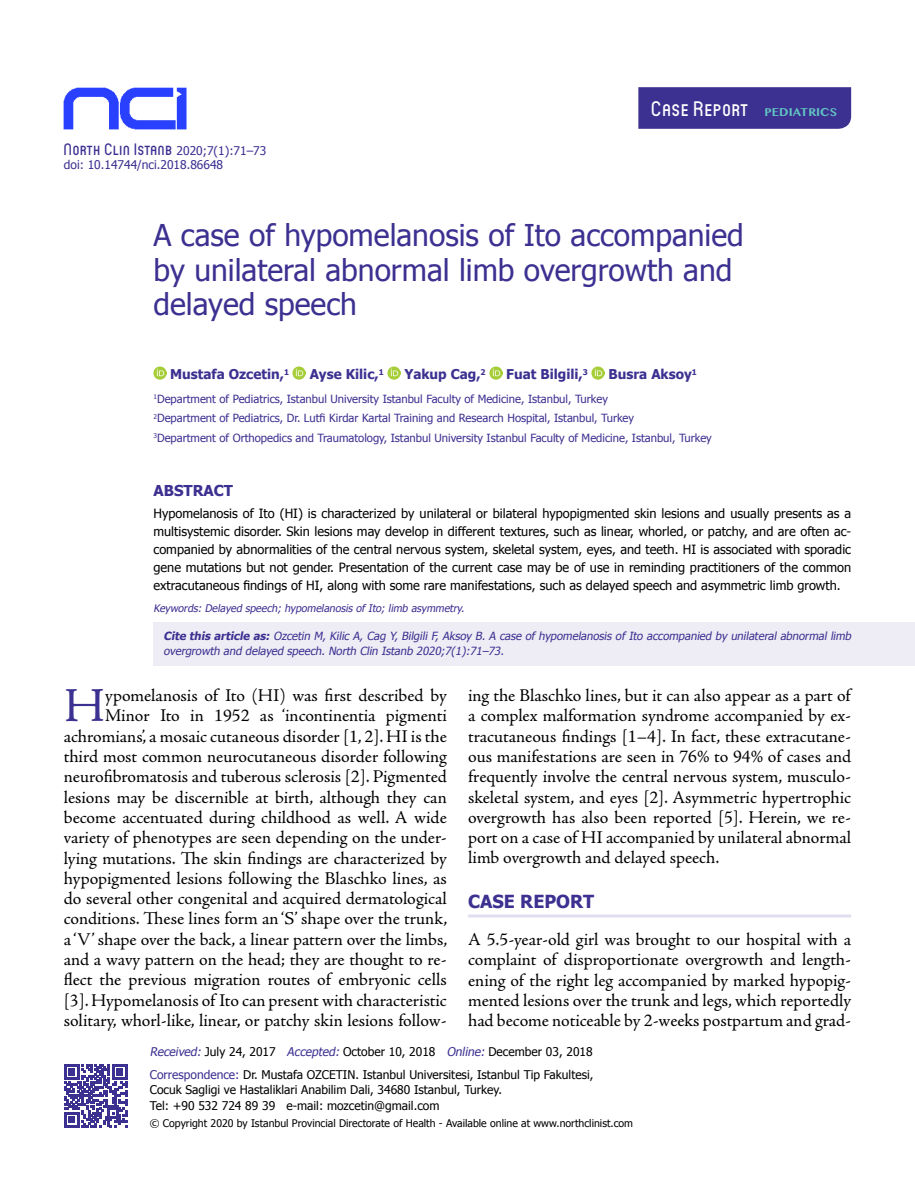
<style>
.page{position:relative;width:915px;height:1191px;background:#fff}
.page>*{position:absolute;margin:0;border:0;box-sizing:border-box;transform-origin:0 0}
.t1{font:48.9px "Adobe Jenson Pro";color:#3c3091}
.t2{font:30px/34.5px "Tahoma";color:#3c3091}
.t3{font:500 21px "Circula";letter-spacing:.055em;color:#fff}
.t4{font:18px/20.2px "Adobe Jenson Pro";letter-spacing:-.005em;color:#000;text-align:justify}
.t5{font:700 18px "Tahoma";color:#3c3091}
.t6{font:500 16.5px "Circula";letter-spacing:.055em;color:#3c3091}
.t7{font:700 15px "Tahoma";color:#3c3091}
.t8{font:700 13.5px "Tahoma";color:#3c3091}
.t9{font:12.75px/18px "Tahoma";color:#000;text-align:justify}
.t10{font:12px/23px "Tahoma";color:#000}
.t11{font:12px "Tahoma";color:#3c3091}
.t12{font:11.25px/19.5px "Tahoma";color:#3c3091}
.t13{font:italic 11.25px/15px "Tahoma";color:#3c3091}
.t14{font:10.5px "Tahoma";color:#000}
.t15{font:italic 10.5px "Tahoma";color:#3c3091}
.s1{font-family:"Tahoma";font-weight:400;font-size:12px}
.s2{font-family:"Tamil MN";font-weight:700;font-size:11.25px;color:#62c6c1}
.s3{font-weight:700}
.s4{font-style:italic;color:#3c3091}
.s5{color:#3c3091}
</style>
<div class="page">
<svg style="left:153px;top:366px;width:13px;height:13px"></svg>
<svg style="left:293px;top:366px;width:12px;height:13px"></svg>
<svg style="left:387px;top:366px;width:13px;height:13px"></svg>
<svg style="left:489px;top:366px;width:13px;height:13px"></svg>
<svg style="left:591px;top:366px;width:13px;height:13px"></svg>
<img style="left:64px;top:87px;width:123px;height:43px">
<div style="left:638px;top:87px;width:212px;height:42px;background:#3c3091"></div>
<svg style="left:64px;top:1064px;width:63px;height:63px"></svg>
<div style="left:153px;top:622px;width:761px;height:43px;background:#eeedf5"></div>
<hr style="left:468px;top:914px;width:382px;height:3px;background:#e1dfef">
<p class="t6" style="left:64px;top:139px;width:204px">North Clin Istanb <span class="s1">2020;7(1):71–73</span></p>
<p class="t11" style="left:64px;top:157px;width:161px">doi: 10.14744/nci.2018.86648</p>
<p class="t3" style="left:651px;top:96px;width:187px">Case Report <span class="s2">PEDIATRICS</span></p>
<h2 class="t2" style="left:153px;top:217px;width:591px">A case of hypomelanosis of Ito accompanied by unilateral abnormal limb overgrowth and delayed speech</h2>
<p class="t8" style="left:170px;top:365px;width:120px">Mustafa Ozcetin,<sup>1</sup></p>
<p class="t8" style="left:309px;top:365px;width:75px">Ayse Kilic,<sup>1</sup></p>
<p class="t8" style="left:404px;top:365px;width:83px">Yakup Cag,<sup>2</sup></p>
<p class="t8" style="left:506px;top:365px;width:83px">Fuat Bilgili,<sup>3</sup></p>
<p class="t8" style="left:608px;top:365px;width:90px">Busra Aksoy<sup>1</sup></p>
<p class="t12" style="left:153px;top:388px;width:559px"><sup>1</sup>Department of Pediatrics, Istanbul University Istanbul Faculty of Medicine, Istanbul, Turkey<br><sup>2</sup>Department of Pediatrics, Dr. Lutfi Kirdar Kartal Training and Research Hospital, Istanbul, Turkey<br><sup>3</sup>Department of Orthopedics and Traumatology, Istanbul University Istanbul Faculty of Medicine, Istanbul, Turkey</p>
<p class="t7" style="left:153px;top:480px;width:81px">ABSTRACT</p>
<p class="t9" style="left:153px;top:504px;width:699px">Hypomelanosis of Ito (HI) is characterized by unilateral or bilateral hypopigmented skin lesions and usually presents as a multisystemic disorder. Skin lesions may develop in different textures, such as linear, whorled, or patchy, and are often ac&shy;companied by abnormalities of the central nervous system, skeletal system, eyes, and teeth. HI is associated with sporadic gene mutations but not gender. Presentation of the current case may be of use in reminding practitioners of the common extracutaneous findings of HI, along with some rare manifestations, such as delayed speech and asymmetric limb growth.</p>
<p class="t15" style="left:153px;top:601px;width:315px">Keywords: Delayed speech; hypomelanosis of Ito; limb asymmetry.</p>
<p class="t13" style="left:163px;top:628px;width:691px"><span class="s3">Cite this article as:</span> Ozcetin M, Kilic A, Cag Y, Bilgili F, Aksoy B. A case of hypomelanosis of Ito accompanied by unilateral abnormal limb overgrowth and delayed speech. North Clin Istanb 2020;7(1):71–73.</p>
<p class="t4" style="left:64px;top:686px;width:385px;text-align:right">ypomelanosis of Ito (HI) was first described by Minor Ito in 1952 as ‘incontinentia pigmenti achromians’, a mosaic cutaneous disorder [1, 2]. HI is the third most common neurocutaneous disorder following neurofibromatosis and tuberous sclerosis [2]. Pigmented lesions may be discernible at birth, although they can become accentuated during childhood as well. A wide variety of phenotypes are seen depending on the under&shy;lying mutations. The skin findings are characterized by hypopigmented lesions following the Blaschko lines, as do several other congenital and acquired dermatological conditions. These lines form an ‘S’ shape over the trunk, a ‘V’ shape over the back, a linear pattern over the limbs, and a wavy pattern on the head; they are thought to re&shy;flect the previous migration routes of embryonic cells [3]. Hypomelanosis of Ito can present with characteristic solitary, whorl-like, linear, or patchy skin lesions follow-</p>
<p class="t4" style="left:468px;top:686px;width:384px">ing the Blaschko lines, but it can also appear as a part of a complex malformation syndrome accompanied by ex&shy;tracutaneous findings [1–4]. In fact, these extracutane&shy;ous manifestations are seen in 76% to 94% of cases and frequently involve the central nervous system, musculo&shy;skeletal system, and eyes [2]. Asymmetric hypertrophic overgrowth has also been reported [5]. Herein, we re&shy;port on a case of HI accompanied by unilateral abnormal limb overgrowth and delayed speech.</p>
<h1 class="t1" style="left:64px;top:678px;width:43px">H</h1>
<p class="t5" style="left:468px;top:888px;width:127px">CASE REPORT</p>
<p class="t4" style="left:468px;top:929px;width:384px">A 5.5-year-old girl was brought to our hospital with a complaint of disproportionate overgrowth and length&shy;ening of the right leg accompanied by marked hypopig&shy;mented lesions over the trunk and legs, which reportedly had become noticeable by 2-weeks postpartum and grad-</p>
<p class="t10" style="left:150px;top:1040px;width:445px"><span class="s4">Received:</span> July 24, 2017 <span class="s4">Accepted:</span> October 10, 2018 <span class="s4">Online:</span> December 03, 2018<br><span class="s5">Correspondence:</span> Dr. Mustafa OZCETIN. Istanbul Universitesi, Istanbul Tip Fakultesi,</p>
<p class="t10" style="left:150px;top:1080px;width:353px;line-height:16.5px">Cocuk Sagligi ve Hastaliklari Anabilim Dali, 34680 Istanbul, Turkey.<br>Tel: +90 532 724 89 39 e-mail: mozcetin@gmail.com</p>
<p class="t14" style="left:150px;top:1116px;width:484px">© Copyright 2020 by Istanbul Provincial Directorate of Health - Available online at www.northclinist.com</p>
</div>
